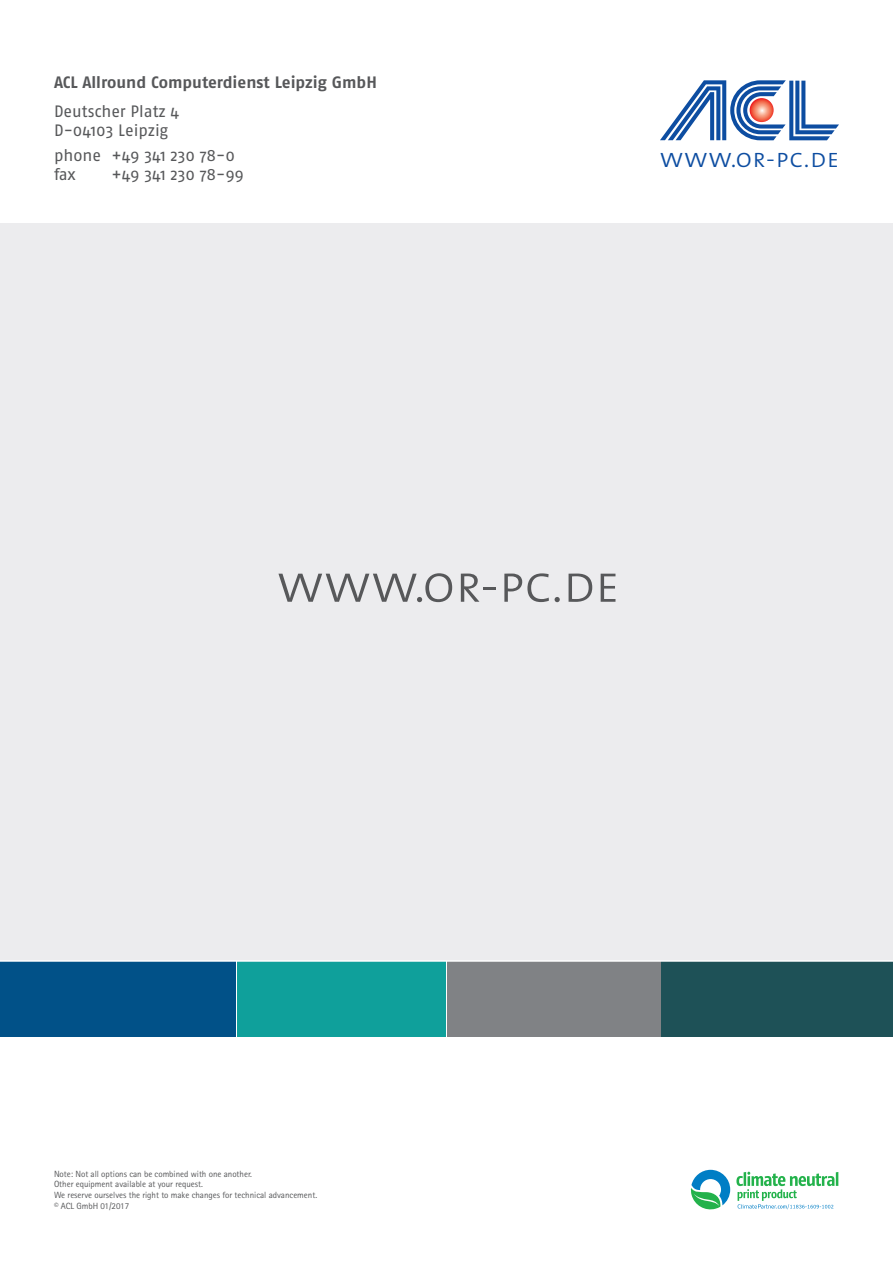
<style>
.page{position:relative;width:893px;height:1263px;background:#fff}
.page>*{position:absolute;margin:0;border:0;box-sizing:border-box;transform-origin:0 0}
.t1{font:54px "The Sans Light Caps";color:#57585a}
.t2{font:27px "The Sans Light Caps";letter-spacing:.025em;color:#0d4da1}
.t3{font:16.5px/19.8px "Fago OT";letter-spacing:-.005em;color:#57585a}
.t4{font:700 16.5px "Fago OT";color:#57585a}
.t5{font:9px/10.8px "Rotis Sans Serif";letter-spacing:-.005em;color:#57585a}
</style>
<div class="page">
<div style="left:0;top:223px;width:893px;height:738px;background:#ececee"></div>
<div style="left:0;top:961px;width:235px;height:75px;background:#015188"></div>
<div style="left:237px;top:961px;width:209px;height:75px;background:#0fa09b"></div>
<div style="left:447px;top:961px;width:213px;height:75px;background:#808285"></div>
<div style="left:662px;top:961px;width:231px;height:75px;background:#1e5157"></div>
<svg style="left:660px;top:80px;width:179px;height:60px"></svg>
<hr style="left:0;top:960px;width:893px;height:2px;background:#fff">
<svg style="left:691px;top:1170px;width:39px;height:40px"></svg>
<svg style="left:736px;top:1172px;width:102px;height:37px"></svg>
<h3 class="t4" style="left:54px;top:73px;width:324px">ACL Allround Computerdienst Leipzig GmbH</h3>
<h3 class="t3" style="left:54px;top:101px;width:127px">Deutscher Platz 4<br>D-04103 Leipzig</h3>
<h3 class="t3" style="left:54px;top:145px;width:182px">phone +49 341 230 78-0 fax</h3>
<h3 class="t3" style="left:111px;top:165px;width:134px">+49 341 230 78-99</h3>
<h2 class="t2" style="left:660px;top:136px;width:181px">www.or-pc.de</h2>
<h1 class="t1" style="left:277px;top:539px;width:344px">www.or-pc.de</h1>
<p class="t5" style="left:54px;top:1168px;width:265px">Note: Not all options can be combined with one another.<br>Other equipment available at your request.<br>We reserve ourselves the right to make changes for technical advancement. © ACL GmbH 01/2017</p>
</div>
